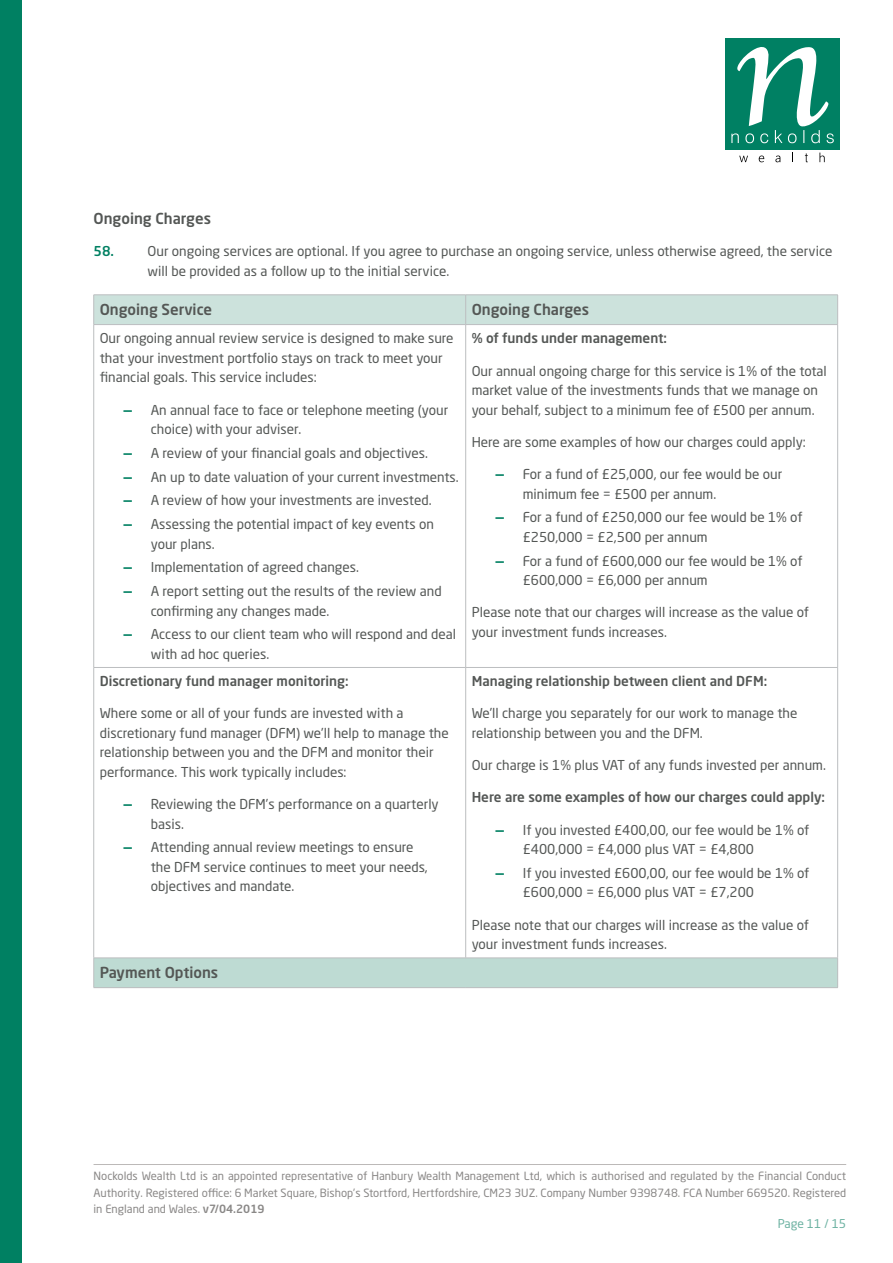
<style>
.page{position:relative;width:893px;height:1263px;background:#fff}
.page>*{position:absolute;margin:0;border:0;box-sizing:border-box;transform-origin:0 0}
.t1{font:500 15px "Neo Sans Std";color:#545755}
.t2{font:13.5px/19.5px "Neo Sans Std";color:#545755}
.t3{font:500 13.5px "Neo Sans Std";color:#545755}
.t4{font:500 13.5px "Neo Sans Std";color:#008062}
.t5{font:12px "Neo Sans Std";color:#6db2a2}
.t6{font:11.25px/16.5px "Neo Sans Std";color:#8a8887;text-align:justify}
.s1{font-weight:700;color:#008062}
.s2{font-weight:500}
</style>
<div class="page">
<div style="left:725px;top:38px;width:115px;height:111px;background:#008063"></div>
<svg style="left:805px;top:153px;width:3px;height:9px"></svg>
<svg style="left:731px;top:47px;width:103px;height:96px"></svg>
<svg style="left:739px;top:156px;width:9px;height:6px"></svg>
<svg style="left:759px;top:156px;width:5px;height:6px"></svg>
<svg style="left:775px;top:156px;width:5px;height:6px"></svg>
<svg style="left:819px;top:153px;width:6px;height:9px"></svg>
<div style="left:0;top:0;width:21px;height:1263px;background:#008062"></div>
<hr style="left:94px;top:1164px;width:752px;height:1px;background:#bcb9b8">
<div style="left:94px;top:958px;width:744px;height:30px;background:#bedbd3"></div>
<div style="left:93px;top:295px;width:745px;height:30px;background:#cce2dc"></div>
<hr style="left:94px;top:324px;width:372px;height:1px;background:#bcbec0">
<hr style="left:93px;top:325px;width:1px;height:342px;background:#bcbec0">
<hr style="left:466px;top:324px;width:372px;height:1px;background:#bcbec0">
<hr style="left:465px;top:325px;width:1px;height:342px;background:#bcbec0">
<hr style="left:837px;top:325px;width:1px;height:342px;background:#bcbec0">
<hr style="left:94px;top:667px;width:372px;height:1px;background:#bcbec0">
<hr style="left:93px;top:668px;width:1px;height:290px;background:#bcbec0">
<hr style="left:466px;top:667px;width:372px;height:1px;background:#bcbec0">
<hr style="left:465px;top:668px;width:1px;height:290px;background:#bcbec0">
<hr style="left:837px;top:668px;width:1px;height:290px;background:#bcbec0">
<hr style="left:94px;top:958px;width:372px;height:1px;background:#bcbec0">
<svg style="left:93px;top:958px;width:1px;height:29px"></svg>
<hr style="left:466px;top:958px;width:372px;height:1px;background:#bcbec0">
<svg style="left:837px;top:959px;width:1px;height:28px"></svg>
<hr style="left:94px;top:987px;width:372px;height:1px;background:#bcbec0">
<hr style="left:466px;top:987px;width:372px;height:1px;background:#bcbec0">
<p class="t1" style="left:94px;top:209px;width:119px">Ongoing Charges</p>
<p class="t4" style="left:94px;top:243px;width:22px">58.</p>
<p class="t2" style="left:148px;top:241px;width:686px">Our ongoing services are optional. If you agree to purchase an ongoing service, unless otherwise agreed, the service will be provided as a follow up to the initial service.</p>
<p class="t1" style="left:100px;top:300px;width:114px">Ongoing Service</p>
<p class="t1" style="left:472px;top:300px;width:119px">Ongoing Charges</p>
<p class="t2" style="left:100px;top:328px;width:355px">Our ongoing annual review service is designed to make sure that your investment portfolio stays on track to meet your financial goals. This service includes:</p>
<p class="t2" style="left:151px;top:400px;width:299px;text-indent:-27px"><span class="s1">—</span> An annual face to face or telephone meeting (your choice) with your adviser.</p>
<p class="t2" style="left:124px;top:443px;width:306px"><span class="s1">—</span> A review of your financial goals and objectives.</p>
<p class="t2" style="left:124px;top:467px;width:337px"><span class="s1">—</span> An up to date valuation of your current investments.</p>
<p class="t2" style="left:124px;top:490px;width:309px"><span class="s1">—</span> A review of how your investments are invested.</p>
<p class="t2" style="left:151px;top:514px;width:285px;text-indent:-27px"><span class="s1">—</span> Assessing the potential impact of key events on your plans.</p>
<p class="t2" style="left:124px;top:557px;width:237px"><span class="s1">—</span> Implementation of agreed changes.</p>
<p class="t2" style="left:151px;top:581px;width:292px;text-indent:-27px"><span class="s1">—</span> A report setting out the results of the review and confirming any changes made.</p>
<p class="t2" style="left:151px;top:624px;width:307px;text-indent:-27px"><span class="s1">—</span> Access to our client team who will respond and deal with ad hoc queries.</p>
<p class="t3" style="left:472px;top:330px;width:197px">% of funds under management:</p>
<p class="t2" style="left:472px;top:361px;width:357px">Our annual ongoing charge for this service is 1% of the total market value of the investments funds that we manage on your behalf, subject to a minimum fee of £500 per annum.</p>
<p class="t2" style="left:472px;top:432px;width:336px">Here are some examples of how our charges could apply:</p>
<p class="t2" style="left:523px;top:464px;width:261px;text-indent:-27px"><span class="s1">—</span> For a fund of £25,000, our fee would be our minimum fee = £500 per annum.</p>
<p class="t2" style="left:523px;top:507px;width:281px;text-indent:-27px"><span class="s1">—</span> For a fund of £250,000 our fee would be 1% of £250,000 = £2,500 per annum</p>
<p class="t2" style="left:523px;top:551px;width:281px;text-indent:-27px"><span class="s1">—</span> For a fund of £600,000 our fee would be 1% of £600,000 = £6,000 per annum</p>
<p class="t2" style="left:472px;top:602px;width:339px">Please note that our charges will increase as the value of your investment funds increases.</p>
<p class="t3" style="left:100px;top:673px;width:250px">Discretionary fund manager monitoring:</p>
<p class="t2" style="left:100px;top:703px;width:350px">Where some or all of your funds are invested with a discretionary fund manager (DFM) we’ll help to manage the relationship between you and the DFM and monitor their performance. This work typically includes:</p>
<p class="t2" style="left:151px;top:794px;width:290px;text-indent:-27px"><span class="s1">—</span> Reviewing the DFM’s performance on a quarterly basis.</p>
<p class="t2" style="left:151px;top:837px;width:279px;text-indent:-27px"><span class="s1">—</span> Attending annual review meetings to ensure the DFM service continues to meet your needs, objectives and mandate.</p>
<p class="t1" style="left:100px;top:963px;width:120px">Payment Options</p>
<p class="t3" style="left:472px;top:673px;width:297px">Managing relationship between client and DFM:</p>
<p class="t2" style="left:472px;top:703px;width:327px">We’ll charge you separately for our work to manage the relationship between you and the DFM.</p>
<p class="t2" style="left:472px;top:755px;width:356px">Our charge is 1% plus VAT of any funds invested per annum.</p>
<p class="t3" style="left:472px;top:789px;width:355px">Here are some examples of how our charges could apply:</p>
<p class="t2" style="left:523px;top:820px;width:288px;text-indent:-27px"><span class="s1">—</span> If you invested £400,00, our fee would be 1% of £400,000 = £4,000 plus VAT = £4,800</p>
<p class="t2" style="left:523px;top:863px;width:288px;text-indent:-27px"><span class="s1">—</span> If you invested £600,00, our fee would be 1% of £600,000 = £6,000 plus VAT = £7,200</p>
<p class="t2" style="left:472px;top:915px;width:339px">Please note that our charges will increase as the value of your investment funds increases.</p>
<p class="t6" style="left:94px;top:1168px;width:754px">Nockolds Wealth Ltd is an appointed representative of Hanbury Wealth Management Ltd, which is authorised and regulated by the Financial Conduct Authority. Registered office: 6 Market Square, Bishop’s Stortford, Hertfordshire, CM23 3UZ. Company Number 9398748. FCA Number 669520. Registered in England and Wales. <span class="s2">v7/04.2019</span></p>
<p class="t5" style="left:778px;top:1216px;width:70px">Page 11 / 15</p>
</div>
